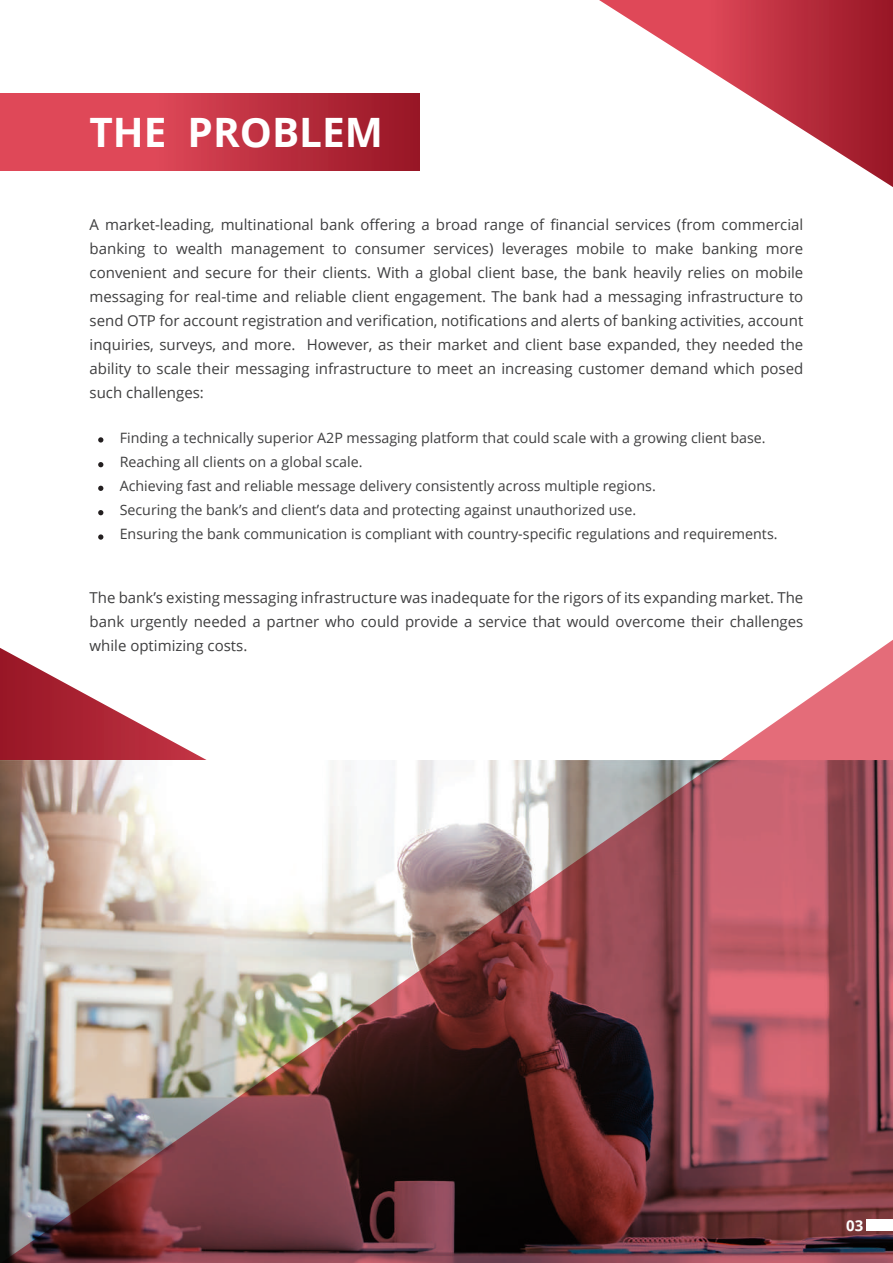
<style>
.page{position:relative;width:893px;height:1263px;background:#fff}
.page>*{position:absolute;margin:0;border:0;box-sizing:border-box;transform-origin:0 0}
.t1{font:700 40.5px "Open Sans";color:#fff}
.t2{font:15px/24px "Open Sans";color:#3e3e3f;text-align:justify}
.t3{font:700 15px "Open Sans";color:#fdfefe}
.t4{font:14.25px/24px "Open Sans";color:#3e3e3f}
</style>
<div class="page">
<img style="left:1px;top:640px;width:892px;height:623px">
<svg style="left:599px;top:0;width:294px;height:187px"></svg>
<div style="left:866px;top:1220px;width:27px;height:11px;background:#fff"></div>
<svg style="left:98px;top:437px;width:5px;height:5px"></svg>
<svg style="left:98px;top:462px;width:5px;height:5px"></svg>
<svg style="left:98px;top:486px;width:5px;height:5px"></svg>
<svg style="left:98px;top:534px;width:5px;height:6px"></svg>
<svg style="left:98px;top:510px;width:5px;height:5px"></svg>
<svg style="left:0;top:94px;width:420px;height:76px;background:#c73747"></svg>
<h1 class="t1" style="left:89px;top:104px;width:295px">THE PROBLEM</h1>
<p class="t2" style="left:90px;top:212px;width:715px">A market-leading, multinational bank offering a broad range of financial services (from commercial banking to wealth management to consumer services) leverages mobile to make banking more convenient and secure for their clients. With a global client base, the bank heavily relies on mobile messaging for real-time and reliable client engagement. The bank had a messaging infrastructure to send OTP for account registration and verification, notifications and alerts of banking activities, account inquiries, surveys, and more. However, as their market and client base expanded, they needed the ability to scale their messaging infrastructure to meet an increasing customer demand which posed such challenges:</p>
<p class="t4" style="left:120px;top:425px;width:659px">Finding a technically superior A2P messaging platform that could scale with a growing client base.<br>Reaching all clients on a global scale.<br>Achieving fast and reliable message delivery consistently across multiple regions.<br>Securing the bank’s and client’s data and protecting against unauthorized use.<br>Ensuring the bank communication is compliant with country-specific regulations and requirements.</p>
<p class="t2" style="left:90px;top:585px;width:715px">The bank’s existing messaging infrastructure was inadequate for the rigors of its expanding market. The bank urgently needed a partner who could provide a service that would overcome their challenges while optimizing costs.</p>
<p class="t3" style="left:846px;top:1214px;width:19px">03</p>
</div>
